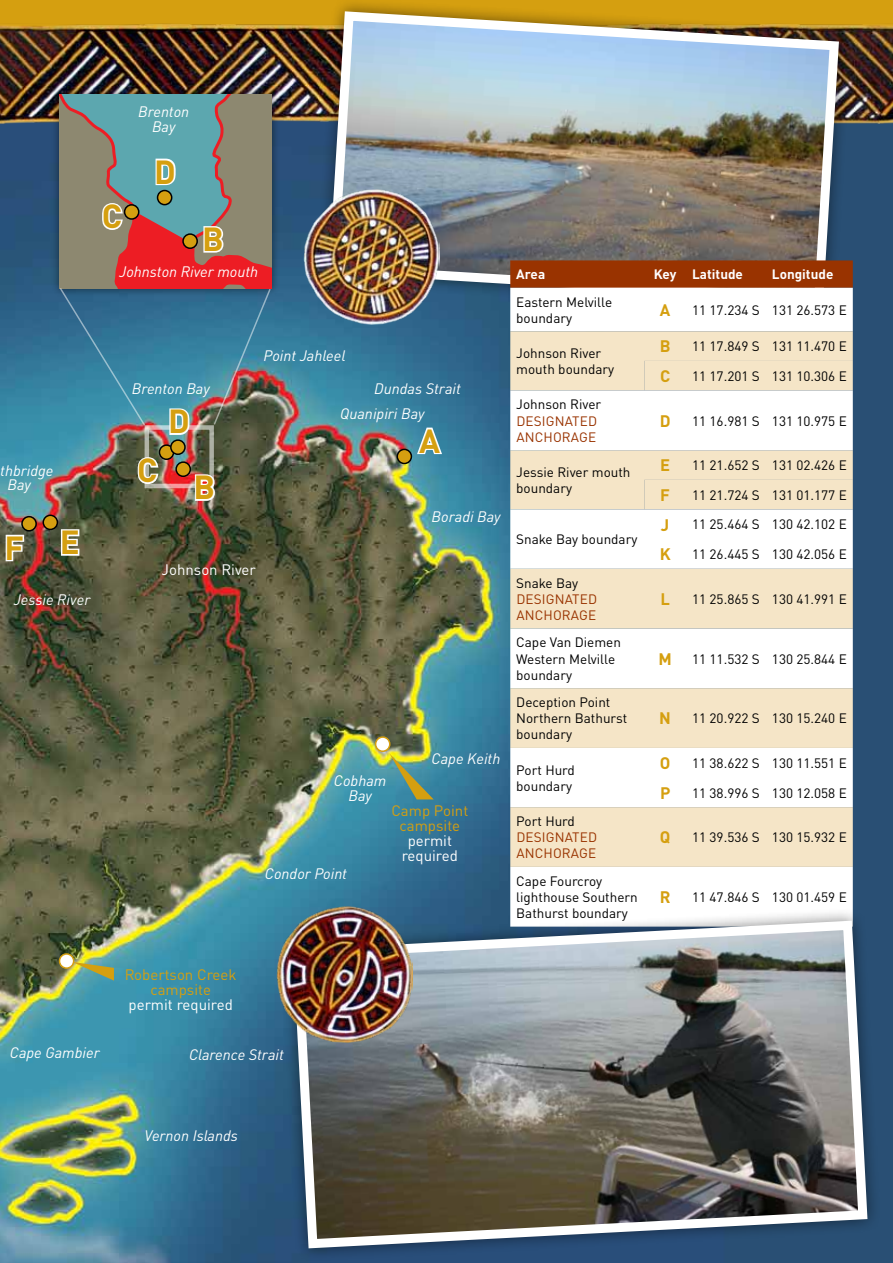
<style>
.page{position:relative;width:893px;height:1263px;background:#fff}
.page>*{position:absolute;margin:0;border:0;box-sizing:border-box;transform-origin:0 0}
.t1{font:700 33px "DINOT";color:#d59f10}
.t2{font:700 16.5px "DINOT";color:#d59f10}
.t3{font:italic 15px/15px "DINOT";color:#fff;text-align:center}
.t4{font:15px/15px "DINOT";color:#fff;text-align:center}
.t5{font:15px/15px "DINOT";color:#d59f10;text-align:center}
.t6{font:13.5px/16.2px "DINOT";color:#000}
.t7{font:13.5px "DINOT";letter-spacing:.01em;color:#930}
.t8{font:700 13.5px "DINOT";color:#fff}
.s1{font-weight:700;font-size:16.5px;color:#d59f10}
</style>
<div class="page">
<img style="left:0;top:126px;width:893px;height:1137px">
<div style="left:0;top:0;width:893px;height:111px;background:#d59f10"></div>
<img style="left:0;top:23px;width:893px;height:103px">
<div style="left:315px;top:0;width:537px;height:317px;background:#000;opacity:.5"></div>
<img style="left:324px;top:7px;width:520px;height:301px">
<svg style="left:510px;top:260px;width:343px;height:71px"></svg>
<div style="left:510px;top:331px;width:343px;height:30px;background:#f5e5c7"></div>
<div style="left:510px;top:361px;width:343px;height:30px;background:#f5e5c7"></div>
<svg style="left:510px;top:391px;width:343px;height:516px"></svg>
<svg style="left:510px;top:569px;width:343px;height:298px;fill:#f5e5c7"></svg>
<svg style="left:415px;top:426px;width:29px;height:30px"></svg>
<svg style="left:193px;top:473px;width:23px;height:29px"></svg>
<svg style="left:135px;top:456px;width:25px;height:30px"></svg>
<svg style="left:59px;top:528px;width:22px;height:29px"></svg>
<svg style="left:4px;top:533px;width:22px;height:30px"></svg>
<div style="left:397px;top:449px;width:14px;height:14px;background:#d59f10;border-radius:50%"></div>
<div style="left:396px;top:449px;width:16px;height:15px;border:2px solid #000;border-radius:50%"></div>
<div style="left:159px;top:445px;width:15px;height:14px;background:#d59f10;border-radius:50%"></div>
<div style="left:159px;top:444px;width:15px;height:16px;border:2px solid #000;border-radius:50%"></div>
<div style="left:171px;top:440px;width:14px;height:14px;background:#d59f10;border-radius:50%"></div>
<div style="left:170px;top:439px;width:16px;height:16px;border:2px solid #000;border-radius:50%"></div>
<div style="left:176px;top:462px;width:14px;height:14px;background:#d59f10;border-radius:50%"></div>
<div style="left:175px;top:461px;width:16px;height:16px;border:2px solid #000;border-radius:50%"></div>
<div style="left:43px;top:515px;width:14px;height:14px;background:#d59f10;border-radius:50%"></div>
<div style="left:43px;top:514px;width:15px;height:16px;border:2px solid #000;border-radius:50%"></div>
<div style="left:22px;top:516px;width:14px;height:15px;background:#d59f10;border-radius:50%"></div>
<div style="left:21px;top:516px;width:16px;height:16px;border:2px solid #000;border-radius:50%"></div>
<div style="left:279px;top:907px;width:602px;height:355px;background:#000;opacity:.5"></div>
<svg style="left:288px;top:916px;width:584px;height:337px;background:#737778"></svg>
<div style="left:51px;top:86px;width:229px;height:211px;background:#000;opacity:.5"></div>
<div style="left:376px;top:737px;width:14px;height:14px;background:#fff;border-radius:50%"></div>
<div style="left:375px;top:736px;width:15px;height:16px;border:2px solid #d59f10;border-radius:50%"></div>
<div style="left:60px;top:954px;width:14px;height:14px;background:#fff;border-radius:50%"></div>
<div style="left:59px;top:953px;width:15px;height:16px;border:2px solid #d59f10;border-radius:50%"></div>
<svg style="left:72px;top:962px;width:42px;height:19px"></svg>
<svg style="left:389px;top:753px;width:45px;height:46px;background:#769d78"></svg>
<img style="left:303px;top:189px;width:137px;height:135px">
<img style="left:276px;top:906px;width:136px;height:136px">
<svg style="left:58px;top:94px;width:214px;height:342px;background:#707d83"></svg>
<p class="t3" style="left:138px;top:104px;width:53px">Brenton<br>Bay</p>
<h1 class="t1" style="left:154px;top:150px;width:23px">D</h1>
<h1 class="t1" style="left:102px;top:195px;width:22px">C</h1>
<h1 class="t1" style="left:202px;top:218px;width:23px">B</h1>
<p class="t3" style="left:119px;top:264px;width:141px">Johnston River mouth</p>
<p class="t3" style="left:132px;top:381px;width:79px">Brenton Bay</p>
<p class="t3" style="left:264px;top:348px;width:83px">Point Jahleel</p>
<p class="t3" style="left:374px;top:381px;width:88px">Dundas Strait</p>
<p class="t8" style="left:516px;top:266px;width:30px">Area</p>
<p class="t8" style="left:654px;top:266px;width:91px">Key Latitude</p>
<p class="t8" style="left:772px;top:266px;width:63px">Longitude</p>
<p class="t6" style="left:516px;top:293px;width:97px">Eastern Melville boundary</p>
<p class="t2" style="left:660px;top:299px;width:12px">A</p>
<p class="t6" style="left:692px;top:301px;width:156px">11 17.234 S 131 26.573 E</p>
<p class="t6" style="left:516px;top:345px;width:99px">Johnson River mouth boundary</p>
<p class="t2" style="left:660px;top:336px;width:12px">B</p>
<p class="t6" style="left:692px;top:338px;width:156px">11 17.849 S 131 11.470 E</p>
<p class="t2" style="left:660px;top:365px;width:12px">C</p>
<p class="t6" style="left:692px;top:368px;width:156px">11 17.201 S 131 10.306 E</p>
<h1 class="t1" style="left:168px;top:400px;width:23px">D</h1>
<p class="t3" style="left:340px;top:405px;width:86px">Quanipiri Bay</p>
<h1 class="t1" style="left:419px;top:419px;width:23px">A</h1>
<p class="t6" style="left:516px;top:396px;width:86px">Johnson River</p>
<p class="t7" style="left:516px;top:412px;width:8px">desi</p>
<p class="t7" style="left:546px;top:412px;width:17px">gnated</p>
<p class="t7" style="left:516px;top:428px;width:10px">anchora</p>
<p class="t7" style="left:579px;top:428px;width:16px">ge</p>
<p class="t2" style="left:660px;top:410px;width:12px">D</p>
<p class="t6" style="left:692px;top:412px;width:156px">11 16.981 S 131 10.975 E</p>
<p class="t3" style="left:7px;top:464px;width:48px;line-height:13.5px;text-align:left;text-indent:-7px">thbridge<br>Bay</p>
<h1 class="t1" style="left:137px;top:449px;width:22px">C</h1>
<h1 class="t1" style="left:194px;top:466px;width:23px">B</h1>
<p class="t6" style="left:516px;top:464px;width:116px">Jessie River mouth boundary</p>
<p class="t2" style="left:660px;top:455px;width:11px">E</p>
<p class="t6" style="left:692px;top:457px;width:156px">11 21.652 S 131 02.426 E</p>
<p class="t2" style="left:660px;top:484px;width:11px">F</p>
<p class="t6" style="left:692px;top:487px;width:156px">11 21.724 S 131 01.177 E</p>
<h1 class="t1" style="left:4px;top:523px;width:77px">F E</h1>
<p class="t3" style="left:432px;top:509px;width:70px">Boradi Bay</p>
<p class="t6" style="left:516px;top:531px;width:123px">Snake Bay boundary</p>
<p class="t2" style="left:661px;top:514px;width:10px">J</p>
<p class="t6" style="left:692px;top:516px;width:156px">11 25.464 S 130 42.102 E</p>
<p class="t2" style="left:660px;top:543px;width:12px">K</p>
<p class="t6" style="left:692px;top:546px;width:156px">11 26.445 S 130 42.056 E</p>
<p class="t4" style="left:162px;top:562px;width:96px">Johnson River</p>
<p class="t3" style="left:14px;top:591px;width:78px">Jessie River</p>
<p class="t6" style="left:516px;top:574px;width:63px">Snake Bay</p>
<p class="t7" style="left:516px;top:590px;width:8px">desi</p>
<p class="t7" style="left:546px;top:590px;width:17px">gnated</p>
<p class="t7" style="left:516px;top:607px;width:10px">anchora</p>
<p class="t7" style="left:579px;top:607px;width:16px">ge</p>
<p class="t2" style="left:660px;top:588px;width:11px">L</p>
<p class="t6" style="left:692px;top:590px;width:156px">11 25.865 S 130 41.991 E</p>
<p class="t6" style="left:516px;top:634px;width:106px">Cape Van Diemen<br>Western Melville boundary</p>
<p class="t6" style="left:658px;top:650px;width:190px"><span class="s1">M</span> 11 11.532 S 130 25.844 E</p>
<p class="t6" style="left:516px;top:694px;width:112px">Deception Point<br>Northern Bathurst boundary</p>
<p class="t2" style="left:659px;top:708px;width:13px">N</p>
<p class="t6" style="left:692px;top:710px;width:156px">11 20.922 S 130 15.240 E</p>
<p class="t3" style="left:432px;top:751px;width:70px">Cape Keith</p>
<p class="t3" style="left:334px;top:773px;width:54px">Cobham<br>Bay</p>
<p class="t5" style="left:391px;top:803px;width:78px">Camp Point campsite</p>
<p class="t4" style="left:402px;top:833px;width:58px">permit required</p>
<p class="t6" style="left:516px;top:761px;width:60px">Port Hurd boundary</p>
<p class="t6" style="left:516px;top:813px;width:60px">Port Hurd</p>
<p class="t7" style="left:516px;top:829px;width:8px">desi</p>
<p class="t7" style="left:546px;top:829px;width:17px">gnated</p>
<p class="t7" style="left:516px;top:845px;width:10px">anchora</p>
<p class="t7" style="left:579px;top:845px;width:16px">ge</p>
<p class="t2" style="left:660px;top:752px;width:12px">O</p>
<p class="t6" style="left:692px;top:755px;width:156px">11 38.622 S 130 11.551 E</p>
<p class="t2" style="left:660px;top:782px;width:12px">P</p>
<p class="t6" style="left:692px;top:784px;width:156px">11 38.996 S 130 12.058 E</p>
<p class="t2" style="left:660px;top:826px;width:12px">Q</p>
<p class="t6" style="left:692px;top:829px;width:156px">11 39.536 S 130 15.932 E</p>
<p class="t3" style="left:265px;top:866px;width:84px">Condor Point</p>
<p class="t6" style="left:516px;top:872px;width:123px">Cape Fourcroy lighthouse Southern<br>Bathurst boundary</p>
<p class="t2" style="left:660px;top:886px;width:12px">R</p>
<p class="t6" style="left:692px;top:889px;width:156px">11 47.846 S 130 01.459 E</p>
<p class="t3" style="left:10px;top:1044px;width:91px">Cape Gambier</p>
<p class="t5" style="left:125px;top:966px;width:113px">Robertson Creek campsite</p>
<p class="t4" style="left:129px;top:996px;width:106px">permit required</p>
<p class="t3" style="left:189px;top:1046px;width:96px">Clarence Strait</p>
<p class="t3" style="left:145px;top:1127px;width:95px">Vernon Islands</p>
</div>
